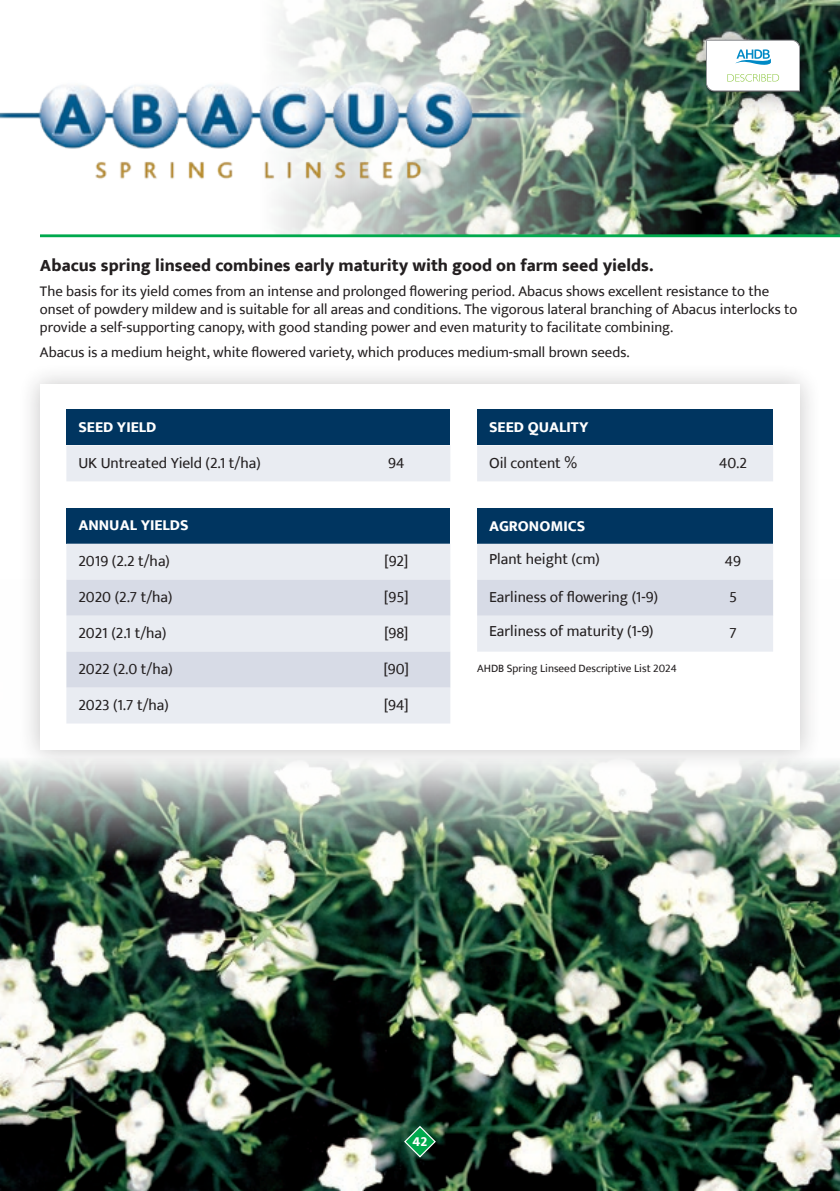
<style>
.page{position:relative;width:840px;height:1191px;background:#fff}
.page>*{position:absolute;margin:0;border:0;box-sizing:border-box;transform-origin:0 0}
.t1{font:800 17.6px "Ek Mukta";color:#231f20}
.t2{font:15.6px "Ek Mukta";color:#231f20}
.t3{font:800 15.6px "Ek Mukta";color:#fff}
.t4{font:14.8px/17.6px "Ek Mukta";color:#231f20}
.t5{font:800 14px "Ek Mukta";color:#fff}
.t6{font:11.2px "Ek Mukta";color:#231f20}
</style>
<div class="page">
<img style="left:0;top:761px;width:839px;height:430px">
<img style="left:827px;top:0;width:12px;height:234px">
<div style="left:18px;top:362px;width:803px;height:410px;background:#231f20;opacity:.25"></div>
<div style="left:40px;top:384px;width:759px;height:366px;background:#fff"></div>
<img style="left:40px;top:0;width:787px;height:238px">
<hr style="left:40px;top:234px;width:799px;height:3px;background:#00a94d">
<div style="left:66px;top:409px;width:384px;height:36px;background:#003560"></div>
<div style="left:66px;top:445px;width:384px;height:36px;background:#e9ecf2"></div>
<div style="left:66px;top:508px;width:384px;height:35px;background:#003560"></div>
<div style="left:66px;top:543px;width:384px;height:180px;background:#e9ecf2"></div>
<svg style="left:66px;top:579px;width:384px;height:108px;background:#dde0ea"></svg>
<div style="left:477px;top:409px;width:295px;height:36px;background:#003560"></div>
<div style="left:477px;top:445px;width:295px;height:36px;background:#e9ecf2"></div>
<div style="left:477px;top:508px;width:295px;height:36px;background:#003560"></div>
<svg style="left:477px;top:544px;width:295px;height:107px;background:#e3e6ee"></svg>
<div style="left:680px;top:14px;width:144px;height:103px;background:#231f20;opacity:.5"></div>
<svg style="left:705px;top:40px;width:94px;height:51px"></svg>
<svg style="left:593px;top:54px;width:27px;height:151px;background:#5c7767"></svg>
<img style="left:0;top:52px;width:593px;height:159px">
<svg style="left:403px;top:1125px;width:33px;height:33px"></svg>
<p class="t1" style="left:40px;top:254px;width:614px">Abacus spring linseed combines early maturity with good on farm seed yields.</p>
<p class="t4" style="left:40px;top:282px;width:758px">The basis for its yield comes from an intense and prolonged flowering period. Abacus shows excellent resistance to the onset of powdery mildew and is suitable for all areas and conditions. The vigorous lateral branching of Abacus interlocks to provide a self-supporting canopy, with good standing power and even maturity to facilitate combining.</p>
<p class="t4" style="left:40px;top:343px;width:590px">Abacus is a medium height, white flowered variety, which produces medium-small brown seeds.</p>
<p class="t3" style="left:78px;top:418px;width:79px">SEED YIELD</p>
<p class="t2" style="left:78px;top:453px;width:184px">UK Untreated Yield (2.1 t/ha)</p>
<p class="t2" style="left:388px;top:453px;width:18px">94</p>
<p class="t3" style="left:78px;top:516px;width:112px">ANNUAL YIELDS</p>
<p class="t2" style="left:78px;top:552px;width:93px">2019 (2.2 t/ha)</p>
<p class="t2" style="left:384px;top:552px;width:26px">[92]</p>
<p class="t2" style="left:78px;top:588px;width:96px">2020 (2.7 t/ha)</p>
<p class="t2" style="left:384px;top:588px;width:26px">[95]</p>
<p class="t2" style="left:78px;top:624px;width:90px">2021 (2.1 t/ha)</p>
<p class="t2" style="left:384px;top:624px;width:26px">[98]</p>
<p class="t2" style="left:78px;top:660px;width:96px">2022 (2.0 t/ha)</p>
<p class="t2" style="left:383px;top:660px;width:27px">[90]</p>
<p class="t2" style="left:78px;top:696px;width:92px">2023 (1.7 t/ha)</p>
<p class="t2" style="left:383px;top:696px;width:26px">[94]</p>
<p class="t3" style="left:489px;top:418px;width:101px">SEED QUALITY</p>
<p class="t2" style="left:489px;top:453px;width:89px">Oil content %</p>
<p class="t2" style="left:718px;top:453px;width:29px">40.2</p>
<p class="t3" style="left:489px;top:516px;width:97px">AGRONOMICS</p>
<p class="t2" style="left:489px;top:549px;width:112px">Plant height (cm)</p>
<p class="t2" style="left:724px;top:552px;width:18px">49</p>
<p class="t2" style="left:489px;top:588px;width:170px">Earliness of flowering (1-9)</p>
<p class="t2" style="left:728px;top:588px;width:10px">5</p>
<p class="t2" style="left:489px;top:621px;width:166px">Earliness of maturity (1-9)</p>
<p class="t2" style="left:728px;top:624px;width:9px">7</p>
<p class="t6" style="left:477px;top:661px;width:201px">AHDB Spring Linseed Descriptive List 2024</p>
<p class="t5" style="left:412px;top:1133px;width:16px">42</p>
</div>
